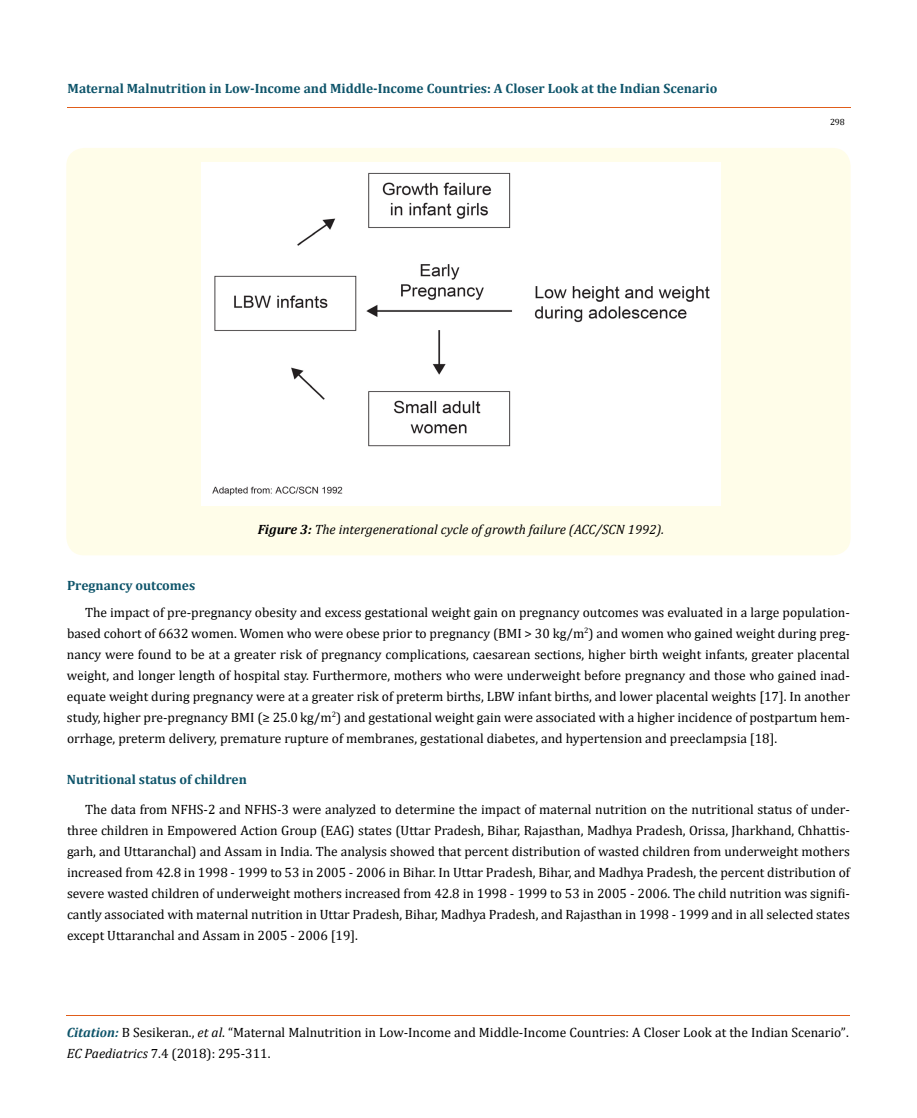
<style>
.page{position:relative;width:917px;height:1118px;background:#fff}
.page>*{position:absolute;margin:0;border:0;box-sizing:border-box;transform-origin:0 0}
.t1{font:13.5px/21px "Cambria";color:#000;text-align:justify}
.t2{font:700 13.5px "Cambria";color:#0e546a}
.t3{font:italic 13.5px "Cambria";color:#000}
.t4{font:9px "Cambria";color:#000}
.s1{font-weight:700}
.s2{font-weight:700;font-style:italic;color:#0e546a}
.s3{font-style:italic}
.s4{font-size:13.35px}
</style>
<div class="page">
<hr style="left:67px;top:107px;width:783px;height:1px;background:#e05d1a">
<hr style="left:66px;top:1015px;width:784px;height:1px;background:#e05d1a">
<div style="left:66px;top:148px;width:784px;height:407px;background:#fffde9;border-radius:18px"></div>
<div style="left:201px;top:162px;width:519px;height:344px;background:#fff"></div>
<p class="t2" style="left:68px;top:79px;width:651px">Maternal Malnutrition in Low-Income and Middle-Income Countries: A Closer Look at the Indian Scenario</p>
<p class="t4" style="left:830px;top:117px;width:16px">298</p>
<p class="t2" style="left:67px;top:575px;width:130px">Pregnancy outcomes</p>
<p class="t3" style="left:258px;top:520px;width:408px"><span class="s1">Figure 3:</span> The intergenerational cycle of growth failure (ACC/SCN 1992).</p>
<p class="t1" style="left:67px;top:601px;width:784px;text-indent:18px">The impact of pre-pregnancy obesity and excess gestational weight gain on pregnancy outcomes was evaluated in a large population&shy;based cohort of 6632 women. Women who were obese prior to pregnancy (BMI &gt; 30 kg/m<sup>2</sup>) and women who gained weight during preg&shy;nancy were found to be at a greater risk of pregnancy complications, caesarean sections, higher birth weight infants, greater placental weight, and longer length of hospital stay. Furthermore, mothers who were underweight before pregnancy and those who gained inad&shy;equate weight during pregnancy were at a greater risk of preterm births, LBW infant births, and lower placental weights [17]. In another study, higher pre-pregnancy BMI (≥ 25.0 kg/m<sup>2</sup>) and gestational weight gain were associated with a higher incidence of postpartum hem&shy;orrhage, preterm delivery, premature rupture of membranes, gestational diabetes, and hypertension and preeclampsia [18].</p>
<p class="t2" style="left:67px;top:769px;width:181px">Nutritional status of children</p>
<p class="t1" style="left:67px;top:798px;width:784px;text-indent:18px">The data from NFHS-2 and NFHS-3 were analyzed to determine the impact of maternal nutrition on the nutritional status of under&shy;three children in Empowered Action Group (EAG) states (Uttar Pradesh, Bihar, Rajasthan, Madhya Pradesh, Orissa, Jharkhand, Chhattis&shy;garh, and Uttaranchal) and Assam in India. The analysis showed that percent distribution of wasted children from underweight mothers increased from 42.8 in 1998 - 1999 to 53 in 2005 - 2006 in Bihar. In Uttar Pradesh, Bihar, and Madhya Pradesh, the percent distribution of severe wasted children of underweight mothers increased from 42.8 in 1998 - 1999 to 53 in 2005 - 2006. The child nutrition was signifi&shy;cantly associated with maternal nutrition in Uttar Pradesh, Bihar, Madhya Pradesh, and Rajasthan in 1998 - 1999 and in all selected states except Uttaranchal and Assam in 2005 - 2006 [19].</p>
<p class="t1" style="left:67px;top:1021px;width:783px"><span class="s2">Citation:</span> B Sesikeran., <span class="s3">et al</span>. “Maternal Malnutrition in Low-Income and Middle-Income Countries: A Closer Look at the Indian Scenario”<span class="s4">.<br></span><span class="s3">EC Paediatrics</span> <span class="s4">7</span>.4 (2018): 295-311.</p>
</div>
